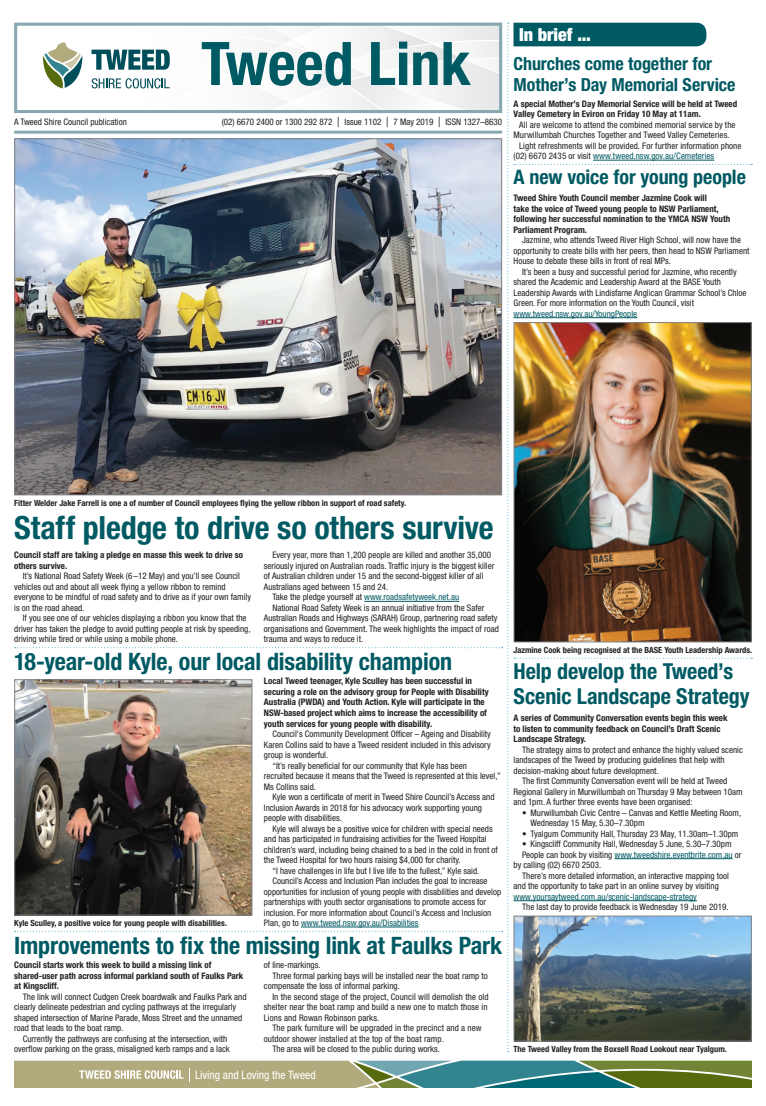
<style>
.page{position:relative;width:766px;height:1106px;background:#fff}
.page>*{position:absolute;margin:0;border:0;box-sizing:border-box;transform-origin:0 0}
.t1{font:700 condensed 60.1px "Helvetica Neue LT Std";color:#005a63}
.H1{font:700 condensed 32px "Helvetica Neue LT Std";letter-spacing:-.005em;color:#005a63}
.H2{font:700 condensed 24px "Helvetica Neue LT Std";letter-spacing:-.005em;color:#005a63}
.H2-2{font:700 condensed 22px/25px "Helvetica Neue LT Std";letter-spacing:-.005em;color:#005a63}
.H2-3{font:700 condensed 20px "Helvetica Neue LT Std";letter-spacing:-.005em;color:#005a63}
.InBriefH{font:700 condensed 18px/21px "Helvetica Neue LT Std";color:#005a63}
.t2{font:900 condensed 18px "Helvetica Neue LT Std";color:#fff}
.t3{font:condensed 11.5px "Helvetica Neue LT Std";color:#fff}
.body{font:condensed 9px/10.5px "Helvetica Neue LT Std";color:#231f20}
.intro{font:700 condensed 9px/10.5px "Helvetica Neue LT Std";color:#231f20}
.InBrief{font:condensed 9px/10.5px "Helvetica Neue LT Std";letter-spacing:.005em;color:#231f20}
.InBriefIntro{font:700 condensed 9px/10.5px "Helvetica Neue LT Std";color:#231f20}
.body-2{font:condensed 9px "Helvetica Neue LT Std";color:#005a63}
.t4{font:700 condensed 8.5px "Helvetica Neue LT Std";color:#231f20}
.s1{font-weight:300;font-size:14px}
.s2{color:#005a63}
.s3{color:#231f20}
</style>
<div class="page">
<svg style="left:14px;top:1060px;width:737px;height:27px;background:#869d7b"></svg>
<hr style="left:14px;top:131px;width:488px;height:3px;background:#86a7af">
<img style="left:15px;top:23px;width:737px;height:1029px">
<img style="left:16px;top:681px;width:234px;height:232px">
<div style="left:14px;top:679px;width:238px;height:236px;border:1px solid #808285"></div>
<img style="left:515px;top:917px;width:234px;height:122px">
<div style="left:513px;top:915px;width:238px;height:126px;border:1px solid #808285"></div>
<h1 class="t1" style="left:201px;top:27px;width:271px">Tweed Link</h1>
<p class="body" style="left:14px;top:117px;width:114px">A Tweed Shire Council publication</p>
<p class="body" style="left:222px;top:117px;width:282px">(02) 6670 2400 or 1300 292 872 <span class="s1">|</span> Issue 1102 <span class="s1">|</span> 7 May 2019 <span class="s1">|</span> ISSN 1327–8630</p>
<h3 class="t2" style="left:519px;top:24px;width:73px">In brief ...</h3>
<h3 class="InBriefH" style="left:513px;top:53px;width:223px">Churches come together for<br>Mother’s Day Memorial Service</h3>
<p class="InBriefIntro" style="left:513px;top:98px;width:225px">A special Mother’s Day Memorial Service will be held at Tweed<br>Valley Cemetery in Eviron on Friday 10 May at 11am.</p>
<p class="InBrief" style="left:513px;top:119px;width:223px;text-indent:6px">All are welcome to attend the combined memorial service by the<br>Murwillumbah Churches Together and Tweed Valley Cemeteries.</p>
<p class="InBrief" style="left:513px;top:140px;width:229px;text-indent:6px">Light refreshments will be provided. For further information phone (02) 6670 2435 or visit <span class="s2">www.tweed.nsw.gov.au/Cemeteries</span></p>
<h3 class="H2-3" style="left:513px;top:165px;width:234px">A new voice for young people</h3>
<p class="intro" style="left:513px;top:193px;width:218px">Tweed Shire Youth Council member Jazmine Cook will<br>take the voice of Tweed young people to NSW Parliament, following her successful nomination to the YMCA NSW Youth Parliament Program.</p>
<p class="body" style="left:513px;top:235px;width:237px;text-indent:9px">Jazmine, who attends Tweed River High School, will now have the opportunity to create bills with her peers, then head to NSW Parliament<br>House to debate these bills in front of real MPs.</p>
<p class="body" style="left:513px;top:266px;width:234px;text-indent:9px">It’s been a busy and successful period for Jazmine, who recently shared the Academic and Leadership Award at the BASE Youth Leadership Awards with Lindisfarne Anglican Grammar School’s Chloe Green. For more information on the Youth Council, visit <span class="s2">www.tweed.nsw.gov.au/YoungPeople</span></p>
<p class="t4" style="left:14px;top:498px;width:393px">Fitter Welder Jake Farrell is one a of number of Council employees flying the yellow ribbon in support of road safety.</p>
<h2 class="H1" style="left:14px;top:508px;width:480px">Staff pledge to drive so others survive</h2>
<p class="intro" style="left:14px;top:550px;width:230px">Council staff are taking a pledge en masse this week to drive so others survive.</p>
<p class="body" style="left:14px;top:571px;width:238px;text-indent:9px">It’s National Road Safety Week (6 –12 May) and you’ll see Council vehicles out and about all week flying a yellow ribbon to remind everyone to be mindful of road safety and to drive as if your own family is on the road ahead.</p>
<p class="body" style="left:14px;top:613px;width:238px;text-indent:9px">If you see one of our vehicles displaying a ribbon you know that the driver has taken the pledge to avoid putting people at risk by speeding, driving while tired or while using a mobile phone.</p>
<p class="body" style="left:264px;top:550px;width:232px;text-indent:9px">Every year, more than 1,200 people are killed and another 35,000 seriously injured on Australian roads. Traffic injury is the biggest killer of Australian children under 15 and the second-biggest killer of all Australians aged between 15 and 24.</p>
<p class="body-2" style="left:272px;top:592px;width:188px"><span class="s3">Take the pledge yourself at</span> www.roadsafetyweek.net.au</p>
<p class="body" style="left:264px;top:602px;width:236px;text-indent:9px">National Road Safety Week is an annual initiative from the Safer Australian Roads and Highways (SARAH) Group, partnering road safety organisations and Government. The week highlights the impact of road trauma and ways to reduce it.</p>
<h3 class="H2" style="left:14px;top:647px;width:439px">18-year-old Kyle, our local disability champion</h3>
<p class="intro" style="left:264px;top:676px;width:226px">Local Tweed teenager, Kyle Sculley has been successful in securing a role on the advisory group for People with Disability Australia (PWDA) and Youth Action. Kyle will participate in the NSW-based project which aims to increase the accessibility of youth services for young people with disability.</p>
<p class="body" style="left:264px;top:728px;width:228px;text-align:justify;text-indent:9px">Council's Community Development Officer – Ageing and Disability Karen Collins said to have a Tweed resident included in this advisory group is wonderful.</p>
<p class="body" style="left:264px;top:760px;width:238px;text-indent:9px">“It’s really beneficial for our community that Kyle has been<br>recruited because it means that the Tweed is represented at this level,”<br>Ms Collins said.</p>
<p class="body" style="left:264px;top:791px;width:232px;text-indent:9px">Kyle won a certificate of merit in Tweed Shire Council’s Access and<br>Inclusion Awards in 2018 for his advocacy work supporting young people with disabilities.</p>
<p class="body" style="left:264px;top:823px;width:235px;text-indent:9px">Kyle will always be a positive voice for children with special needs and has participated in fundraising activities for the Tweed Hospital children’s ward, including being chained to a bed in the cold in front of the Tweed Hospital for two hours raising $4,000 for charity.</p>
<p class="body" style="left:272px;top:865px;width:208px">“I have challenges in life but I live life to the fullest,” Kyle said.</p>
<p class="body" style="left:264px;top:875px;width:239px;text-indent:9px">Council’s Access and Inclusion Plan includes the goal to increase opportunities for inclusion of young people with disabilities and develop partnerships with youth sector organisations to promote access for inclusion. For more information about Council’s Access and Inclusion</p>
<p class="t4" style="left:14px;top:918px;width:214px">Kyle Sculley, a positive voice for young people with disabilities.</p>
<p class="body-2" style="left:264px;top:917px;width:156px"><span class="s3">Plan, go to</span> www.tweed.nsw.gov.au/Disabilities</p>
<h3 class="H2" style="left:14px;top:930px;width:489px">Improvements to fix the missing link at Faulks Park</h3>
<p class="intro" style="left:14px;top:959px;width:231px">Council starts work this week to build a missing link of shared-user path across informal parkland south of Faulks Park at Kingscliff.</p>
<p class="body" style="left:14px;top:991px;width:234px;text-indent:9px">The link will connect Cudgen Creek boardwalk and Faulks Park and clearly delineate pedestrian and cycling pathways at the irregularly shaped intersection of Marine Parade, Moss Street and the unnamed road that leads to the boat ramp.</p>
<p class="body" style="left:14px;top:1033px;width:217px;text-align:right">Currently the pathways are confusing at the intersection, with overflow parking on the grass, misaligned kerb ramps and a lack</p>
<p class="body" style="left:264px;top:959px;width:58px">of line-markings.</p>
<p class="body" style="left:264px;top:970px;width:225px;text-indent:9px">Three formal parking bays will be installed near the boat ramp to compensate the loss of informal parking.</p>
<p class="body" style="left:264px;top:991px;width:226px;text-align:justify;text-indent:9px">In the second stage of the project, Council will demolish the old shelter near the boat ramp and build a new one to match those in Lions and Rowan Robinson parks.</p>
<p class="body" style="left:264px;top:1022px;width:219px;text-indent:9px">The park furniture will be upgraded in the precinct and a new outdoor shower installed at the top of the boat ramp.</p>
<p class="body" style="left:272px;top:1043px;width:169px">The area will be closed to the public during works.</p>
<p class="t3" style="left:195px;top:1067px;width:122px">Living and Loving the Tweed</p>
<p class="t4" style="left:513px;top:645px;width:240px">Jazmine Cook being recognised at the BASE Youth Leadership Awards.</p>
<h3 class="H2-2" style="left:513px;top:658px;width:237px">Help develop the Tweed’s<br>Scenic Landscape Strategy</h3>
<p class="intro" style="left:513px;top:712px;width:215px">A series of Community Conversation events begin this week to listen to community feedback on Council’s Draft Scenic<br>Landscape Strategy.</p>
<p class="body" style="left:513px;top:744px;width:231px;text-indent:9px">The strategy aims to protect and enhance the highly valued scenic landscapes of the Tweed by producing guidelines that help with decision-making about future development.</p>
<p class="body" style="left:513px;top:775px;width:230px;text-indent:9px">The first Community Conversation event will be held at Tweed<br>Regional Gallery in Murwillumbah on Thursday 9 May between 10am and 1pm. A further three events have been organised:</p>
<p class="body" style="left:530px;top:807px;width:212px;text-indent:-9px">• Murwillumbah Civic Centre – Canvas and Kettle Meeting Room,<br>Wednesday 15 May, 5.30–7.30pm</p>
<p class="body" style="left:522px;top:828px;width:218px">• Tyalgum Community Hall, Thursday 23 May, 11.30am–1.30pm</p>
<p class="body" style="left:522px;top:838px;width:211px">• Kingscliff Community Hall, Wednesday 5 June, 5.30–7.30pm</p>
<p class="body" style="left:513px;top:849px;width:229px;text-indent:9px">People can book by visiting <span class="s2">www.tweedshire.eventbrite.com.au</span> or by calling (02) 6670 2503.</p>
<p class="body" style="left:513px;top:870px;width:217px;text-indent:9px">There’s more detailed information, an interactive mapping tool and the opportunity to take part in an online survey by visiting <span class="s2">www.yoursaytweed.com.au/scenic-landscape-strategy</span></p>
<p class="body" style="left:522px;top:901px;width:208px">The last day to provide feedback is Wednesday 19 June 2019.</p>
<p class="t4" style="left:513px;top:1044px;width:215px">The Tweed Valley from the Boxsell Road Lookout near Tyalgum.</p>
</div>
